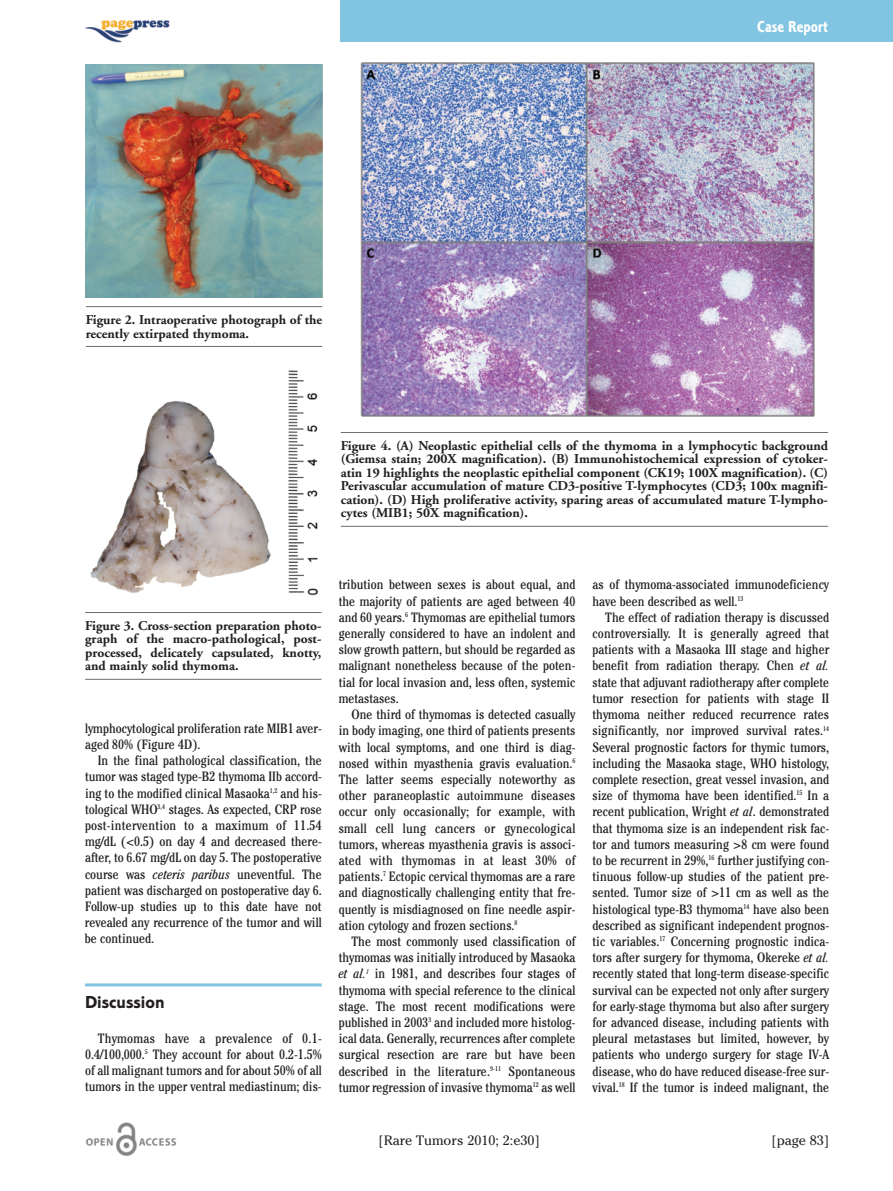
<style>
.page{position:relative;width:893px;height:1191px;background:#fff}
.page>*{position:absolute;margin:0;border:0;box-sizing:border-box;transform-origin:0 0}
.t1{font:18px "Corinthian Bold Plain";color:#231f20}
.t2{font:16.5px "Corinthian Bold Condensed Plain";color:#fff}
.t3{font:condensed 13.5px/16.2px "Cheltenham";color:#231f20;text-align:justify}
.t4{font:700 13.5px/13.5px "Adobe Garamond";color:#231f20;text-align:justify}
.t5{font:13.5px "Cheltenham";color:#231f20}
.s1{font-style:italic}
</style>
<div class="page">
<hr style="left:85px;top:983px;width:237px;height:3px;background:#81c5e3">
<div style="left:340px;top:0;width:553px;height:42px;background:#81c5e3"></div>
<img style="left:86px;top:1123px;width:91px;height:33px">
<img style="left:85px;top:20px;width:85px;height:23px">
<img style="left:86px;top:64px;width:236px;height:234px">
<hr style="left:86px;top:306px;width:236px;height:1px;background:#6c6d70">
<hr style="left:86px;top:346px;width:236px;height:1px;background:#6c6d70">
<img style="left:90px;top:370px;width:228px;height:226px">
<hr style="left:85px;top:612px;width:236px;height:1px;background:#6c6d70">
<hr style="left:85px;top:679px;width:236px;height:1px;background:#6c6d70">
<img style="left:360px;top:63px;width:454px;height:354px">
<hr style="left:341px;top:432px;width:487px;height:1px;background:#6c6d70">
<hr style="left:341px;top:526px;width:487px;height:1px;background:#6c6d70">
<p class="t2" style="left:757px;top:21px;width:72px">Case Report</p>
<p class="t4" style="left:86px;top:314px;width:238px">Figure 2. Intraoperative photograph of the recently extirpated thymoma.</p>
<p class="t4" style="left:341px;top:440px;width:489px">Figure 4. (A) Neoplastic epithelial cells of the thymoma in a lymphocytic background (Giemsa stain; 200X magnification). (B) Immunohistochemical expression of cytoker&shy;atin 19 highlights the neoplastic epithelial component (CK19; 100X magnification). (C)<br>Perivascular accumulation of mature CD3-positive T-lymphocytes (CD3; 100x magnifi&shy;cation). (D) High proliferative activity, sparing areas of accumulated mature T-lympho&shy;cytes (MIB1; 50X magnification).</p>
<p class="t4" style="left:85px;top:620px;width:238px">Figure 3. Cross-section preparation photo&shy;graph of the macro-pathological, post&shy;processed, delicately capsulated, knotty, and mainly solid thymoma.</p>
<p class="t3" style="left:85px;top:721px;width:238px">lymphocytological proliferation rate MIB1 aver&shy;aged 80% (Figure 4D).</p>
<p class="t3" style="left:85px;top:753px;width:238px;text-indent:13px">In the final pathological classification, the tumor was staged type-B2 thymoma IIb accord&shy;ing to the modified clinical Masaoka<sup>1,2</sup> and his&shy;tological WHO<sup>3,4</sup> stages. As expected, CRP rose post-intervention to a maximum of 11.54 mg/dL (&lt;0.5) on day 4 and decreased there&shy;after, to 6.67 mg/dL on day 5. The postoperative course was <span class="s1">ceteris paribus</span> uneventful. The patient was discharged on postoperative day 6.<br>Follow-up studies up to this date have not revealed any recurrence of the tumor and will be continued.</p>
<h1 class="t1" style="left:85px;top:995px;width:81px">Discussion</h1>
<p class="t3" style="left:85px;top:1031px;width:238px;text-indent:13px">Thymomas have a prevalence of 0.1- 0.4/100,000.<sup>5</sup> They account for about 0.2-1.5% of all malignant tumors and for about 50% of all tumors in the upper ventral mediastinum; dis-</p>
<p class="t3" style="left:339px;top:578px;width:238px">tribution between sexes is about equal, and the majority of patients are aged between 40 and 60 years.<sup>6</sup> Thymomas are epithelial tumors generally considered to have an indolent and slow growth pattern, but should be regarded as malignant nonetheless because of the poten&shy;tial for local invasion and, less often, systemic metastases.</p>
<p class="t3" style="left:339px;top:707px;width:238px;text-indent:13px">One third of thymomas is detected casually in body imaging, one third of patients presents with local symptoms, and one third is diag&shy;nosed within myasthenia gravis evaluation.<sup>6<br></sup>The latter seems especially noteworthy as other paraneoplastic autoimmune diseases occur only occasionally; for example, with small cell lung cancers or gynecological tumors, whereas myasthenia gravis is associ&shy;ated with thymomas in at least 30% of patients.<sup>7</sup> Ectopic cervical thymomas are a rare and diagnostically challenging entity that fre&shy;quently is misdiagnosed on fine needle aspir&shy;ation cytology and frozen sections.<sup>8</sup></p>
<p class="t3" style="left:339px;top:934px;width:238px;text-indent:13px">The most commonly used classification of thymomas was initially introduced by Masaoka <span class="s1">et al.</span><sup>1</sup> in 1981, and describes four stages of thymoma with special reference to the clinical stage. The most recent modifications were published in 2003<sup>3</sup> and included more histolog&shy;ical data. Generally, recurrences after complete surgical resection are rare but have been described in the literature.<sup>9-11</sup> Spontaneous tumor regression of invasive thymoma<sup>12</sup> as well</p>
<p class="t3" style="left:592px;top:578px;width:238px">as of thymoma-associated immunodeficiency have been described as well.<sup>13</sup></p>
<p class="t3" style="left:592px;top:610px;width:238px;text-indent:13px">The effect of radiation therapy is discussed controversially. It is generally agreed that patients with a Masaoka III stage and higher benefit from radiation therapy. Chen <span class="s1">et al. </span>state that adjuvant radiotherapy after complete tumor resection for patients with stage II thymoma neither reduced recurrence rates significantly, nor improved survival rates.<sup>14<br></sup>Several prognostic factors for thymic tumors, including the Masaoka stage, WHO histology, complete resection, great vessel invasion, and size of thymoma have been identified.<sup>15</sup> In a recent publication, Wright <span class="s1">et al</span>. demonstrated that thymoma size is an independent risk fac&shy;tor and tumors measuring &gt;8 cm were found to be recurrent in 29%,<sup>16</sup> further justifying con&shy;tinuous follow-up studies of the patient pre&shy;sented. Tumor size of &gt;11 cm as well as the histological type-B3 thymoma<sup>14</sup> have also been described as significant independent prognos&shy;tic variables.<sup>17</sup> Concerning prognostic indica&shy;tors after surgery for thymoma, Okereke <span class="s1">et al. </span>recently stated that long-term disease-specific survival can be expected not only after surgery for early-stage thymoma but also after surgery for advanced disease, including patients with pleural metastases but limited, however, by patients who undergo surgery for stage IV-A disease, who do have reduced disease-free sur&shy;vival.<sup>18</sup> If the tumor is indeed malignant, the</p>
<p class="t5" style="left:379px;top:1132px;width:163px">[Rare Tumors 2010; 2:e30]</p>
<p class="t5" style="left:771px;top:1132px;width:59px">[page 83]</p>
</div>
